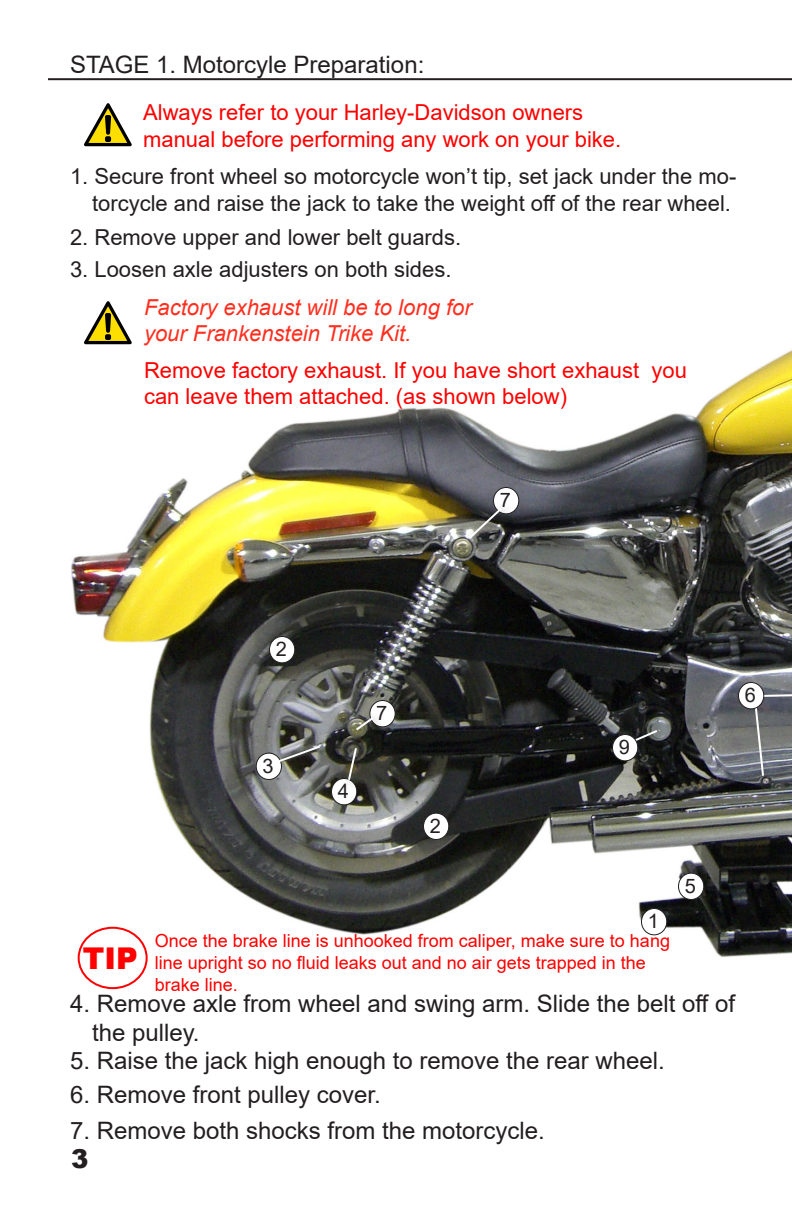
<style>
.page{position:relative;width:792px;height:1224px;background:#fff}
.page>*{position:absolute;margin:0;border:0;box-sizing:border-box;transform-origin:0 0}
.Paragraph_Style_2{font:900 30px "Arial";color:#f00}
.Paragraph_Style_2-2{font:900 26px "Arial";color:#231f20}
.Paragraph_Style_2-3{font:24px/28.8px "Arial";color:#231f20}
.Paragraph_Style_2-4{font:22px/26.4px "Arial";color:#231f20;text-align:right}
.Paragraph_Style_2-5{font:22px/26.4px "Arial";color:#f00}
.t1{font:italic 22px/26.4px "Arial";color:#ff2e1f}
.Paragraph_Style_2-6{font:20px "Arial";color:#231f20}
.Paragraph_Style_2-7{font:18px/21.6px "Arial";color:#f00}
</style>
<div class="page">
<img style="left:71px;top:344px;width:721px;height:613px">
<svg style="left:630px;top:728px;width:30px;height:16px"></svg>
<svg style="left:753px;top:693px;width:39px;height:85px;background:#73767b"></svg>
<div style="left:642px;top:909px;width:25px;height:26px;background:#fff;border-radius:50%"></div>
<div style="left:641px;top:908px;width:26px;height:27px;border:1px solid #231f20;border-radius:50%"></div>
<div style="left:679px;top:873px;width:25px;height:27px;background:#fff;border-radius:50%"></div>
<div style="left:678px;top:873px;width:26px;height:27px;border:1px solid #231f20;border-radius:50%"></div>
<div style="left:739px;top:683px;width:25px;height:26px;background:#fff;border-radius:50%"></div>
<div style="left:738px;top:682px;width:26px;height:27px;border:1px solid #231f20;border-radius:50%"></div>
<div style="left:494px;top:488px;width:25px;height:26px;background:#fff;border-radius:50%"></div>
<div style="left:493px;top:487px;width:26px;height:27px;border:1px solid #231f20;border-radius:50%"></div>
<div style="left:370px;top:701px;width:25px;height:26px;background:#fff;border-radius:50%"></div>
<div style="left:369px;top:700px;width:27px;height:27px;border:1px solid #231f20;border-radius:50%"></div>
<div style="left:613px;top:735px;width:25px;height:26px;background:#fff;border-radius:50%"></div>
<div style="left:612px;top:734px;width:26px;height:27px;border:1px solid #231f20;border-radius:50%"></div>
<div style="left:424px;top:813px;width:25px;height:27px;background:#fff;border-radius:50%"></div>
<div style="left:423px;top:813px;width:26px;height:27px;border:1px solid #231f20;border-radius:50%"></div>
<div style="left:270px;top:637px;width:25px;height:26px;background:#fff;border-radius:50%"></div>
<div style="left:269px;top:636px;width:26px;height:27px;border:1px solid #231f20;border-radius:50%"></div>
<div style="left:256px;top:753px;width:25px;height:27px;background:#fff;border-radius:50%"></div>
<div style="left:256px;top:753px;width:26px;height:27px;border:1px solid #231f20;border-radius:50%"></div>
<div style="left:332px;top:779px;width:25px;height:26px;background:#fff;border-radius:50%"></div>
<div style="left:331px;top:778px;width:26px;height:27px;border:1px solid #231f20;border-radius:50%"></div>
<svg style="left:277px;top:744px;width:45px;height:20px"></svg>
<div style="left:462px;top:501px;width:52px;height:50px;background:#231f20;opacity:.75"></div>
<svg style="left:467px;top:506px;width:37px;height:35px"></svg>
<div style="left:341px;top:741px;width:28px;height:51px;background:#231f20;opacity:.75"></div>
<svg style="left:347px;top:746px;width:11px;height:36px"></svg>
<div style="left:349px;top:711px;width:36px;height:31px;background:#231f20;opacity:.75"></div>
<svg style="left:354px;top:716px;width:21px;height:16px"></svg>
<hr style="left:48px;top:78px;width:744px;height:2px;background:#231f20">
<svg style="left:84px;top:301px;width:48px;height:43px"></svg>
<svg style="left:84px;top:103px;width:48px;height:43px"></svg>
<div style="left:78px;top:927px;width:70px;height:62px;border:2px solid #f00;border-radius:50%"></div>
<p class="Paragraph_Style_2-3" style="left:70px;top:50px;width:356px">STAGE 1. Motorcyle Preparation:</p>
<p class="Paragraph_Style_2-5" style="left:143px;top:99px;width:442px">Always refer to your Harley-Davidson owners</p>
<p class="Paragraph_Style_2-5" style="left:143px;top:126px;width:480px">manual before performing any work on your bike.</p>
<p class="Paragraph_Style_2-4" style="left:70px;top:163px;width:668px">1. Secure front wheel so motorcycle won’t tip, set jack under the mo&shy;torcycle and raise the jack to take the weight off of the rear wheel.</p>
<p class="Paragraph_Style_2-4" style="left:70px;top:224px;width:393px">2. Remove upper and lower belt guards.</p>
<p class="Paragraph_Style_2-4" style="left:70px;top:256px;width:383px">3. Loosen axle adjusters on both sides.</p>
<p class="t1" style="left:144px;top:294px;width:329px">Factory exhaust will be to long for your Frankenstein Trike Kit.</p>
<p class="Paragraph_Style_2-5" style="left:144px;top:357px;width:544px">Remove factory exhaust. If you have short exhaust you can leave them attached. (as shown below)</p>
<p class="Paragraph_Style_2-6" style="left:500px;top:487px;width:13px">7</p>
<p class="Paragraph_Style_2-6" style="left:276px;top:636px;width:13px">2</p>
<p class="Paragraph_Style_2-6" style="left:263px;top:752px;width:13px">3</p>
<p class="Paragraph_Style_2-6" style="left:338px;top:778px;width:13px">4</p>
<p class="Paragraph_Style_2-6" style="left:376px;top:700px;width:13px">7</p>
<p class="Paragraph_Style_2-6" style="left:430px;top:812px;width:13px">2</p>
<p class="Paragraph_Style_2-6" style="left:619px;top:734px;width:13px">9</p>
<p class="Paragraph_Style_2-6" style="left:745px;top:682px;width:13px">6</p>
<p class="Paragraph_Style_2" style="left:83px;top:937px;width:56px">TIP</p>
<p class="Paragraph_Style_2-6" style="left:648px;top:908px;width:13px">1</p>
<p class="Paragraph_Style_2-7" style="left:155px;top:930px;width:517px">Once the brake line is unhooked from caliper, make sure to hang line upright so no fluid leaks out and no air gets trapped in the brake line.</p>
<p class="Paragraph_Style_2-6" style="left:685px;top:872px;width:13px">5</p>
<p class="Paragraph_Style_2-3" style="left:92px;top:989px;width:645px;text-indent:-22px">4. Remove axle from wheel and swing arm. Slide the belt off of the pulley.</p>
<p class="Paragraph_Style_2-3" style="left:70px;top:1046px;width:596px">5. Raise the jack high enough to remove the rear wheel.</p>
<p class="Paragraph_Style_2-3" style="left:70px;top:1080px;width:312px">6. Remove front pulley cover.</p>
<p class="Paragraph_Style_2-3" style="left:70px;top:1116px;width:476px">7. Remove both shocks from the motorcycle.</p>
<p class="Paragraph_Style_2-2" style="left:71px;top:1139px;width:19px">3</p>
</div>
